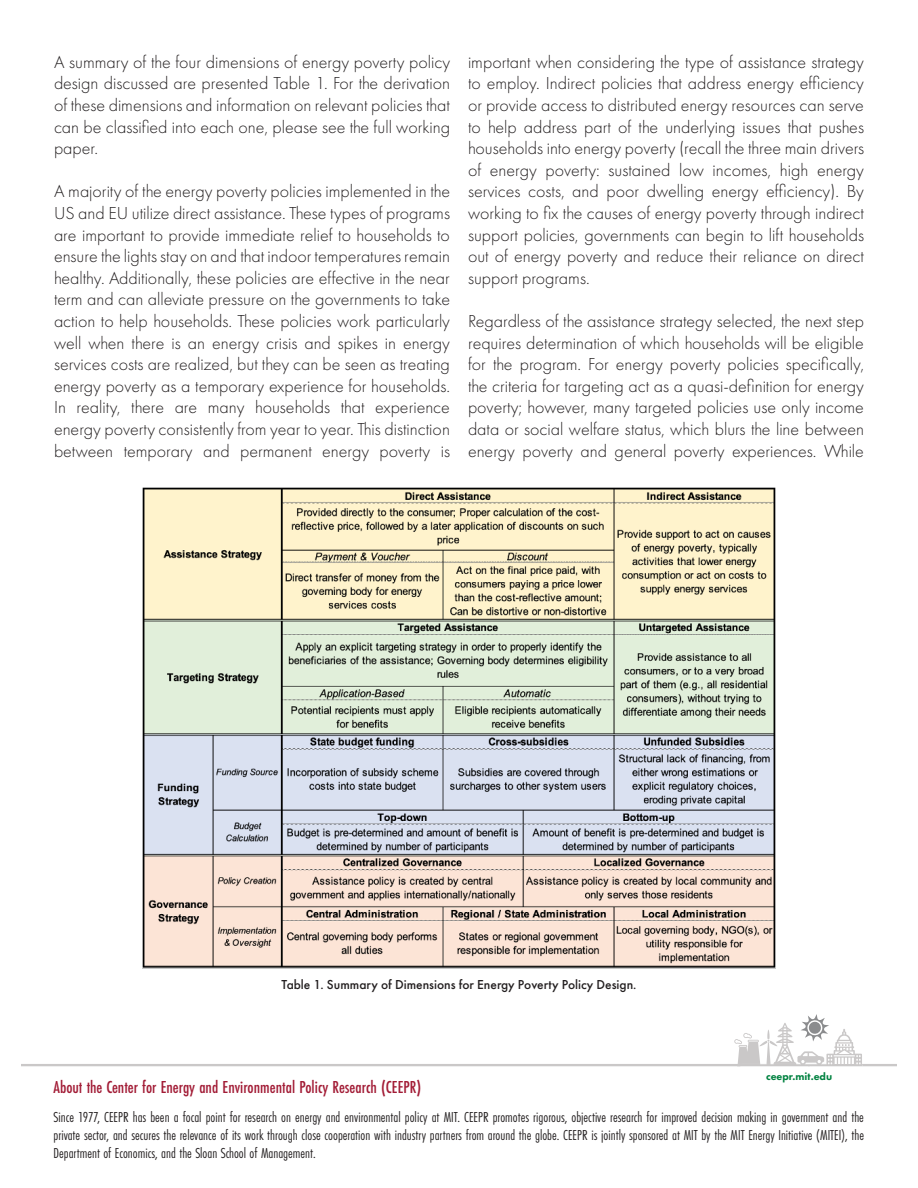
<style>
.page{position:relative;width:918px;height:1188px;background:#fff}
.page>*{position:absolute;margin:0;border:0;box-sizing:border-box;transform-origin:0 0}
.t1{font:300 18px/21.6px "Futura PT";color:#231f20;text-align:justify}
.t2{font:500 18px "Futura PT Cond";color:#a21c36}
.t3{font:15px/18px "Futura PT Cond";color:#231f20;text-align:justify}
._8_-_Figure_caption{font:500 13.5px "Futura PT";color:#231f20}
.t4{font:800 10.8px "Futura PT";color:#008240}
</style>
<div class="page">
<svg style="left:22px;top:1014px;width:874px;height:53px"></svg>
<img style="left:142px;top:488px;width:634px;height:480px">
<p class="t1" style="left:54px;top:51px;width:398px">A summary of the four dimensions of energy poverty policy design discussed are presented Table 1. For the derivation of these dimensions and information on relevant policies that can be classified into each one, please see the full working paper.</p>
<p class="t1" style="left:54px;top:181px;width:398px">A majority of the energy poverty policies implemented in the US and EU utilize direct assistance. These types of programs are important to provide immediate relief to households to ensure the lights stay on and that indoor temperatures remain healthy. Additionally, these policies are effective in the near term and can alleviate pressure on the governments to take action to help households. These policies work particularly well when there is an energy crisis and spikes in energy services costs are realized, but they can be seen as treating energy poverty as a temporary experience for households.<br>In reality, there are many households that experience energy poverty consistently from year to year. This distinction between temporary and permanent energy poverty is</p>
<p class="t1" style="left:468px;top:51px;width:398px">important when considering the type of assistance strategy to employ. Indirect policies that address energy efficiency or provide access to distributed energy resources can serve to help address part of the underlying issues that pushes households into energy poverty (recall the three main drivers of energy poverty: sustained low incomes, high energy services costs, and poor dwelling energy efficiency). By working to fix the causes of energy poverty through indirect support policies, governments can begin to lift households out of energy poverty and reduce their reliance on direct support programs.</p>
<p class="t1" style="left:468px;top:310px;width:398px">Regardless of the assistance strategy selected, the next step requires determination of which households will be eligible for the program. For energy poverty policies specifically, the criteria for targeting act as a quasi-definition for energy poverty; however, many targeted policies use only income data or social welfare status, which blurs the line between energy poverty and general poverty experiences. While</p>
<p class="_8_-_Figure_caption" style="left:281px;top:976px;width:357px">Table 1. Summary of Dimensions for Energy Poverty Policy Design.</p>
<p class="t4" style="left:766px;top:1070px;width:68px">ceepr.mit.edu</p>
<p class="t2" style="left:54px;top:1077px;width:369px">About the Center for Energy and Environmental Policy Research (CEEPR)</p>
<p class="t3" style="left:54px;top:1108px;width:812px">Since 1977, CEEPR has been a focal point for research on energy and environmental policy at MIT. CEEPR promotes rigorous, objective research for improved decision making in government and the private sector, and secures the relevance of its work through close cooperation with industry partners from around the globe. CEEPR is jointly sponsored at MIT by the MIT Energy Initiative (MITEI), the Department of Economics, and the Sloan School of Management.</p>
</div>
